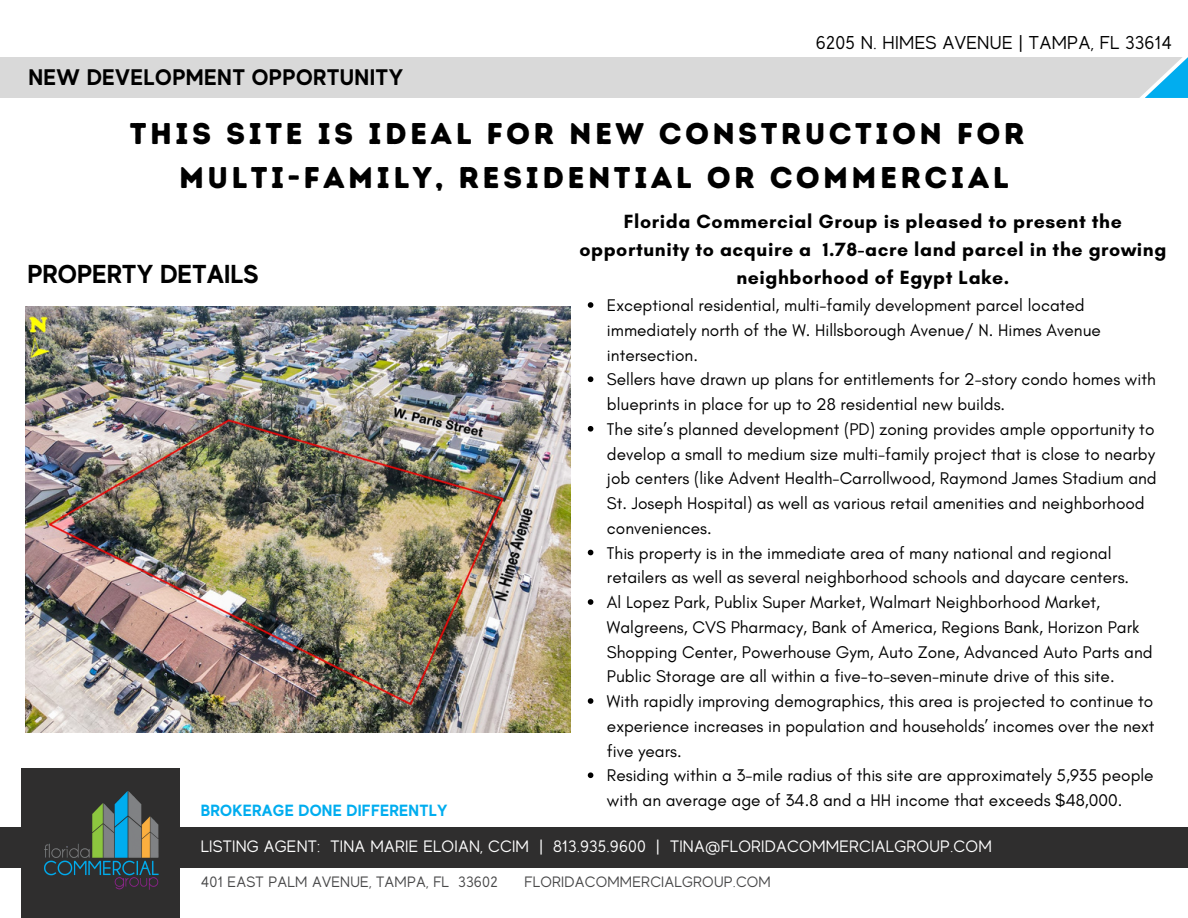
<style>
.page{position:relative;width:1188px;height:918px;background:#fff}
.page>*{position:absolute;margin:0;border:0;box-sizing:border-box;transform-origin:0 0}
.t1{font:30px/43.8px "Intro Rust Base";letter-spacing:.11em;color:#000}
.t2{font:700 25.95px "MADE Evolve Sans";color:#000}
.t3{font:700 22.5px "MADE Evolve Sans";letter-spacing:.02em;color:#000}
.t4{font:700 19.5px/28.2px "Glacial Indifference";letter-spacing:.03em;color:#000;text-align:center}
.t5{font:18.6px "MADE Evolve Sans";letter-spacing:.015em;color:#000}
.t6{font:17.25px/24.8px "Glacial Indifference";color:#000}
.t7{font:16.5px "MADE Evolve Sans";letter-spacing:.015em;color:#fff}
.t8{font:700 16.2px "MADE Evolve Sans";letter-spacing:.015em;color:#00adef}
.t9{font:15px "MADE Evolve Sans";letter-spacing:.015em;color:#484849}
</style>
<div class="page">
<div style="left:22px;top:768px;width:158px;height:150px;background:#2f2e2e"></div>
<div style="left:0;top:828px;width:1188px;height:40px;background:#2f2e2e"></div>
<img style="left:44px;top:791px;width:115px;height:99px">
<div style="left:0;top:58px;width:1188px;height:40px;background:#d9d9d9"></div>
<svg style="left:1139px;top:57px;width:6px;height:41px"></svg>
<svg style="left:1145px;top:57px;width:43px;height:41px"></svg>
<img style="left:26px;top:307px;width:544px;height:425px">
<svg style="left:588px;top:302px;width:5px;height:6px"></svg>
<svg style="left:588px;top:376px;width:5px;height:6px"></svg>
<svg style="left:588px;top:426px;width:5px;height:6px"></svg>
<svg style="left:588px;top:550px;width:5px;height:5px"></svg>
<svg style="left:588px;top:599px;width:5px;height:6px"></svg>
<svg style="left:588px;top:698px;width:5px;height:6px"></svg>
<svg style="left:588px;top:772px;width:5px;height:6px"></svg>
<p class="t3" style="left:29px;top:64px;width:376px">NEW DEVELOPMENT OPPORTUNITY</p>
<p class="t5" style="left:816px;top:32px;width:358px">6205 N. HIMES AVENUE | TAMPA, FL 33614</p>
<p class="t1" style="left:179px;top:112px;width:847px;text-indent:-49px">THIS SITE IS IDEAL FOR NEW CONSTRUCTION FOR<br>MULTI-FAMILY, RESIDENTIAL OR COMMERCIAL</p>
<p class="t4" style="left:579px;top:207px;width:588px">Florida Commercial Group is pleased to present the opportunity to acquire a 1.78-acre land parcel in the growing</p>
<p class="t2" style="left:27px;top:259px;width:233px">PROPERTY DETAILS</p>
<p class="t4" style="left:736px;top:263px;width:274px">neighborhood of Egypt Lake.</p>
<p class="t8" style="left:201px;top:801px;width:248px">BROKERAGE DONE DIFFERENTLY</p>
<p class="t6" style="left:607px;top:293px;width:495px">Exceptional residential, multi-family development parcel located immediately north of the W. Hillsborough Avenue/ N. Himes Avenue intersection.</p>
<p class="t6" style="left:607px;top:367px;width:550px">Sellers have drawn up plans for entitlements for 2-story condo homes with blueprints in place for up to 28 residential new builds.</p>
<p class="t6" style="left:607px;top:417px;width:551px">The site’s planned development (PD) zoning provides ample opportunity to develop a small to medium size multi-family project that is close to nearby job centers (like Advent Health-Carrollwood, Raymond James Stadium and St. Joseph Hospital) as well as various retail amenities and neighborhood conveniences.</p>
<p class="t6" style="left:607px;top:540px;width:524px">This property is in the immediate area of many national and regional retailers as well as several neighborhood schools and daycare centers.</p>
<p class="t6" style="left:607px;top:590px;width:547px">Al Lopez Park, Publix Super Market, Walmart Neighborhood Market, Walgreens, CVS Pharmacy, Bank of America, Regions Bank, Horizon Park Shopping Center, Powerhouse Gym, Auto Zone, Advanced Auto Parts and Public Storage are all within a five-to-seven-minute drive of this site.</p>
<p class="t6" style="left:607px;top:689px;width:549px;text-align:justify">With rapidly improving demographics, this area is projected to continue to experience increases in population and households’ incomes over the next five years.</p>
<p class="t6" style="left:607px;top:763px;width:548px">Residing within a 3-mile radius of this site are approximately 5,935 people with an average age of 34.8 and a HH income that exceeds $48,000.</p>
<p class="t7" style="left:201px;top:837px;width:792px">LISTING AGENT: TINA MARIE ELOIAN, CCIM | 813.935.9600 | TINA@FLORIDACOMMERCIALGROUP.COM</p>
<p class="t9" style="left:201px;top:874px;width:298px">401 EAST PALM AVENUE, TAMPA, FL 33602</p>
<p class="t9" style="left:524px;top:874px;width:248px">FLORIDACOMMERCIALGROUP.COM</p>
</div>
